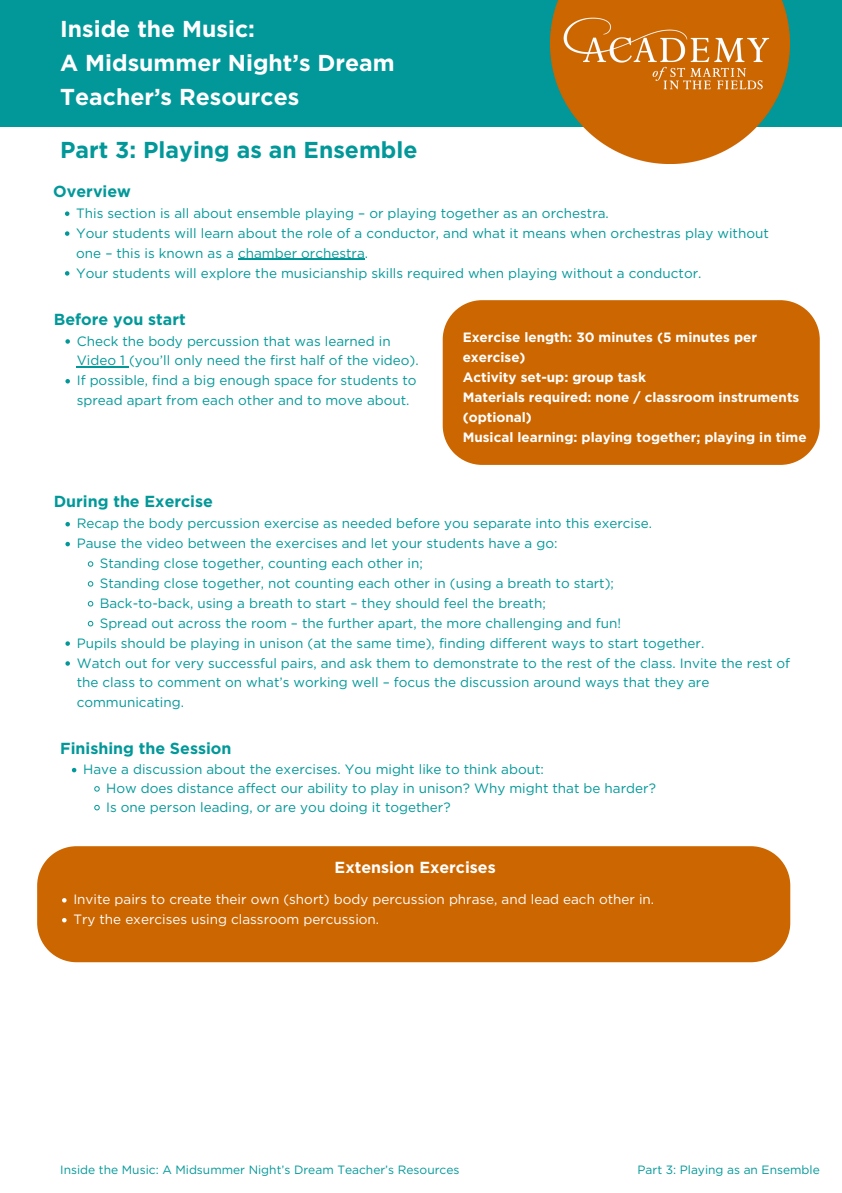
<style>
.page{position:relative;width:842px;height:1193px;background:#fff}
.page>*{position:absolute;margin:0;border:0;box-sizing:border-box;transform-origin:0 0}
.t1{font:700 23px "Gotham";color:#fff}
.t2{font:700 23px "Gotham";color:#029899}
.t3{font:700 16px "Gotham";color:#029899}
.t4{font:700 16px "Gotham";color:#fff}
.t5{font:13.5px/19.9px "Gotham";color:#029899}
.t6{font:700 13.5px/19.9px "Gotham";color:#fff}
.t7{font:13.5px "Gotham";color:#fff}
.t8{font:12px "Gotham";color:#029899}
</style>
<div class="page">
<div style="left:0;top:0;width:842px;height:126px;background:#029899"></div>
<img style="left:550px;top:0;width:240px;height:163px">
<svg style="left:65px;top:211px;width:4px;height:5px"></svg>
<svg style="left:65px;top:231px;width:4px;height:5px"></svg>
<hr style="left:238px;top:258px;width:127px;height:1px;background:#029899">
<svg style="left:65px;top:271px;width:4px;height:4px"></svg>
<svg style="left:65px;top:339px;width:5px;height:4px"></svg>
<hr style="left:77px;top:366px;width:52px;height:1px;background:#029899">
<svg style="left:65px;top:379px;width:5px;height:4px"></svg>
<div style="left:443px;top:300px;width:377px;height:165px;background:#c60"></div>
<svg style="left:65px;top:522px;width:5px;height:4px"></svg>
<svg style="left:65px;top:541px;width:5px;height:5px"></svg>
<svg style="left:88px;top:561px;width:5px;height:5px"></svg>
<svg style="left:88px;top:581px;width:5px;height:5px"></svg>
<svg style="left:88px;top:601px;width:5px;height:5px"></svg>
<svg style="left:88px;top:621px;width:5px;height:5px"></svg>
<svg style="left:65px;top:641px;width:5px;height:4px"></svg>
<svg style="left:65px;top:661px;width:5px;height:4px"></svg>
<div style="left:37px;top:846px;width:753px;height:116px;background:#c60"></div>
<svg style="left:62px;top:897px;width:5px;height:5px"></svg>
<svg style="left:62px;top:917px;width:5px;height:5px"></svg>
<svg style="left:72px;top:767px;width:4px;height:5px"></svg>
<svg style="left:94px;top:786px;width:6px;height:5px"></svg>
<svg style="left:94px;top:804px;width:6px;height:6px"></svg>
<p class="t1" style="left:60px;top:15px;width:196px">Inside the Music:</p>
<p class="t1" style="left:60px;top:49px;width:336px">A Midsummer Night’s Dream</p>
<p class="t1" style="left:60px;top:82px;width:241px">Teacher’s Resources</p>
<p class="t2" style="left:60px;top:136px;width:359px">Part 3: Playing as an Ensemble</p>
<p class="t3" style="left:53px;top:181px;width:79px">Overview</p>
<p class="t5" style="left:76px;top:203px;width:534px">This section is all about ensemble playing – or playing together as an orchestra.</p>
<p class="t5" style="left:76px;top:223px;width:694px">Your students will learn about the role of a conductor, and what it means when orchestras play without one – this is known as a chamber orchestra.</p>
<p class="t5" style="left:76px;top:262px;width:627px">Your students will explore the musicianship skills required when playing without a conductor.</p>
<p class="t3" style="left:54px;top:309px;width:133px">Before you start</p>
<p class="t5" style="left:77px;top:331px;width:343px">Check the body percussion that was learned in<br>Video 1 (you’ll only need the first half of the video).</p>
<p class="t5" style="left:77px;top:370px;width:341px">If possible, find a big enough space for students to spread apart from each other and to move about.</p>
<p class="t3" style="left:54px;top:492px;width:161px">During the Exercise</p>
<p class="t6" style="left:463px;top:327px;width:296px">Exercise length: 30 minutes (5 minutes per exercise)</p>
<p class="t6" style="left:463px;top:367px;width:185px">Activity set-up: group task</p>
<p class="t6" style="left:463px;top:387px;width:338px">Materials required: none / classroom instruments (optional)</p>
<p class="t6" style="left:463px;top:427px;width:345px">Musical learning: playing together; playing in time</p>
<p class="t5" style="left:77px;top:513px;width:577px">Recap the body percussion exercise as needed before you separate into this exercise.</p>
<p class="t5" style="left:77px;top:533px;width:482px">Pause the video between the exercises and let your students have a go:</p>
<p class="t5" style="left:100px;top:553px;width:325px">Standing close together, counting each other in;</p>
<p class="t5" style="left:100px;top:573px;width:516px">Standing close together, not counting each other in (using a breath to start);</p>
<p class="t5" style="left:100px;top:593px;width:447px">Back-to-back, using a breath to start – they should feel the breath;</p>
<p class="t5" style="left:100px;top:613px;width:523px">Spread out across the room – the further apart, the more challenging and fun!</p>
<p class="t5" style="left:77px;top:632px;width:629px">Pupils should be playing in unison (at the same time), finding different ways to start together.</p>
<p class="t5" style="left:77px;top:652px;width:715px">Watch out for very successful pairs, and ask them to demonstrate to the rest of the class. Invite the rest of the class to comment on what’s working well – focus the discussion around ways that they are communicating.</p>
<p class="t3" style="left:60px;top:738px;width:173px">Finishing the Session</p>
<p class="t5" style="left:83px;top:759px;width:462px">Have a discussion about the exercises. You might like to think about:</p>
<p class="t5" style="left:106px;top:778px;width:551px">How does distance affect our ability to play in unison? Why might that be harder?</p>
<p class="t5" style="left:106px;top:796px;width:346px">Is one person leading, or are you doing it together?</p>
<p class="t4" style="left:335px;top:857px;width:163px">Extension Exercises</p>
<p class="t7" style="left:73px;top:891px;width:582px">Invite pairs to create their own (short) body percussion phrase, and lead each other in.</p>
<p class="t7" style="left:73px;top:911px;width:307px">Try the exercises using classroom percussion.</p>
<p class="t8" style="left:60px;top:1161px;width:401px">Inside the Music: A Midsummer Night’s Dream Teacher’s Resources</p>
<p class="t8" style="left:637px;top:1161px;width:184px">Part 3: Playing as an Ensemble</p>
</div>
